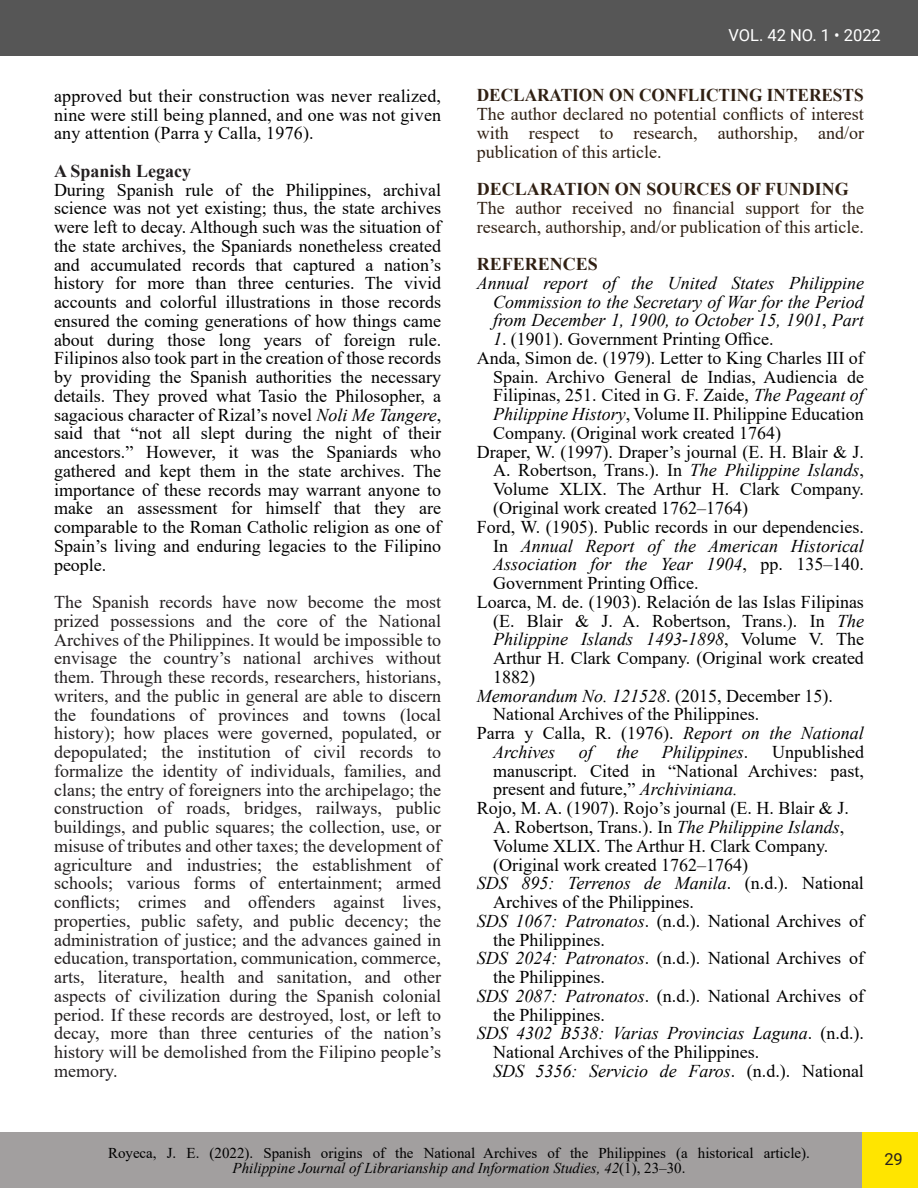
<style>
.page{position:relative;width:918px;height:1188px;background:#fff}
.page>*{position:absolute;margin:0;border:0;box-sizing:border-box;transform-origin:0 0}
.t1{font:18px/18.8px "Times New Roman";color:#000;text-align:justify}
.t2{font:18px/18.8px "Times New Roman";letter-spacing:.005em;color:#231f20;text-align:justify}
.t3{font:italic 18px/18.8px "Times New Roman";color:#000;text-align:justify}
.t4{font:18px/18.8px "Times New Roman";color:#302013;text-align:justify}
.t5{font:700 18px "Times New Roman";color:#302013}
.t6{font:700 18px "Times New Roman";color:#302013;scale:.96 1}
.t7{font:700 18px "Times New Roman";color:#231f20}
.t8{font:16.5px "Roboto";color:#fff}
.t9{font:16.5px "Roboto";color:#27201f}
.t10{font:15px/15px "Times New Roman";color:#000;text-align:center}
.s1{font-style:italic}
.s2{font-style:normal}
</style>
<div class="page">
<div style="left:0;top:1132px;width:862px;height:56px;background:#a29f9f"></div>
<div style="left:0;top:0;width:918px;height:56px;background:#565656"></div>
<div style="left:862px;top:1132px;width:56px;height:56px;background:#ffe500"></div>
<p class="t1" style="left:54px;top:88px;width:389px">approved but their construction was never realized, nine were still being planned, and one was not given any attention (Parra y Calla, 1976).</p>
<p class="t7" style="left:54px;top:165px;width:139px">A Spanish Legacy</p>
<p class="t1" style="left:54px;top:182px;width:389px">During Spanish rule of the Philippines, archival science was not yet existing; thus, the state archives were left to decay. Although such was the situation of the state archives, the Spaniards nonetheless created and accumulated records that captured a nation’s history for more than three centuries. The vivid accounts and colorful illustrations in those records ensured the coming generations of how things came about during those long years of foreign rule.<br>Filipinos also took part in the creation of those records by providing the Spanish authorities the necessary details. They proved what Tasio the Philosopher, a sagacious character of Rizal’s novel <span class="s1">Noli Me Tangere</span>, said that “not all slept during the night of their ancestors.” However, it was the Spaniards who gathered and kept them in the state archives. The importance of these records may warrant anyone to make an assessment for himself that they are comparable to the Roman Catholic religion as one of Spain’s living and enduring legacies to the Filipino people.</p>
<p class="t2" style="left:54px;top:594px;width:389px">The Spanish records have now become the most prized possessions and the core of the National Archives of the Philippines. It would be impossible to envisage the country’s national archives without them. Through these records, researchers, historians, writers, and the public in general are able to discern the foundations of provinces and towns (local history); how places were governed, populated, or depopulated; the institution of civil records to formalize the identity of individuals, families, and clans; the entry of foreigners into the archipelago; the construction of roads, bridges, railways, public buildings, and public squares; the collection, use, or misuse of tributes and other taxes; the development of agriculture and industries; the establishment of schools; various forms of entertainment; armed conflicts; crimes and offenders against lives, properties, public safety, and public decency; the administration of justice; and the advances gained in education, transportation, communication, commerce, arts, literature, health and sanitation, and other aspects of civilization during the Spanish colonial period. If these records are destroyed, lost, or left to decay, more than three centuries of the nation’s history will be demolished from the Filipino people’s memory.</p>
<p class="t8" style="left:728px;top:29px;width:154px">VOL. 42 NO. 1 • 2022</p>
<p class="t6" style="left:477px;top:89px;width:404px">DECLARATION ON CONFLICTING INTERESTS</p>
<p class="t4" style="left:477px;top:106px;width:389px">The author declared no potential conflicts of interest with respect to research, authorship, and/or publication of this article.</p>
<p class="t5" style="left:477px;top:183px;width:374px">DECLARATION ON SOURCES OF FUNDING</p>
<p class="t4" style="left:477px;top:200px;width:389px">The author received no financial support for the research, authorship, and/or publication of this article.</p>
<p class="t5" style="left:477px;top:258px;width:123px">REFERENCES</p>
<p class="t3" style="left:493px;top:275px;width:372px;text-indent:-16px">Annual report of the United States Philippine Commission to the Secretary of War for the Period from December 1, 1900, to October 15, 1901<span class="s2">,</span> Part</p>
<p class="t1" style="left:493px;top:331px;width:282px"><span class="s1">1</span>. (1901). Government Printing Office.</p>
<p class="t1" style="left:477px;top:350px;width:389px">Anda, Simon de. (1979). Letter to King Charles III of</p>
<p class="t1" style="left:493px;top:369px;width:372px">Spain. Archivo General de Indias, Audiencia de</p>
<p class="t1" style="left:493px;top:388px;width:372px">Filipinas, 251. Cited in G. F. Zaide, <span class="s1">The Pageant of</span></p>
<p class="t1" style="left:493px;top:406px;width:372px"><span class="s1">Philippine History</span>, Volume II. Philippine Education</p>
<p class="t1" style="left:493px;top:425px;width:290px">Company. (Original work created 1764)</p>
<p class="t1" style="left:477px;top:444px;width:389px">Draper, W. (1997). Draper’s journal (E. H. Blair &amp; J.</p>
<p class="t1" style="left:493px;top:463px;width:372px">A. Robertson, Trans.). In <span class="s1">The Philippine Islands</span>,</p>
<p class="t1" style="left:493px;top:482px;width:372px">Volume XLIX. The Arthur H. Clark Company.</p>
<p class="t1" style="left:493px;top:500px;width:257px">(Original work created 1762–1764)</p>
<p class="t1" style="left:477px;top:519px;width:389px">Ford, W. (1905). Public records in our dependencies.</p>
<p class="t3" style="left:493px;top:538px;width:372px"><span class="s2">In</span> Annual Report of the American Historical</p>
<p class="t3" style="left:493px;top:557px;width:372px">Association for the Year 1904<span class="s2">, pp. 135–140.</span></p>
<p class="t1" style="left:493px;top:575px;width:207px">Government Printing Office.</p>
<p class="t1" style="left:477px;top:594px;width:389px">Loarca, M. de. (1903). Relación de las Islas Filipinas</p>
<p class="t1" style="left:493px;top:613px;width:372px">(E. Blair &amp; J. A. Robertson, Trans.). In <span class="s1">The</span></p>
<p class="t3" style="left:493px;top:632px;width:372px">Philippine Islands 1493-1898<span class="s2">, Volume V. The</span></p>
<p class="t1" style="left:493px;top:650px;width:372px">Arthur H. Clark Company. (Original work created</p>
<p class="t1" style="left:493px;top:669px;width:43px">1882)</p>
<p class="t3" style="left:477px;top:688px;width:358px">Memorandum No. 121528<span class="s2">. (2015, December 15).</span></p>
<p class="t1" style="left:493px;top:707px;width:268px">National Archives of the Philippines.</p>
<p class="t1" style="left:477px;top:725px;width:389px">Parra y Calla, R. (1976). <span class="s1">Report on the National</span></p>
<p class="t3" style="left:493px;top:744px;width:64px">Archives</p>
<p class="t3" style="left:579px;top:744px;width:16px">of</p>
<p class="t3" style="left:616px;top:744px;width:23px">the</p>
<p class="t3" style="left:662px;top:744px;width:88px">Philippines<span class="s2">.</span></p>
<p class="t1" style="left:772px;top:744px;width:93px">Unpublished</p>
<p class="t1" style="left:493px;top:763px;width:372px">manuscript. Cited in “National Archives: past,</p>
<p class="t1" style="left:493px;top:782px;width:246px">present and future,” <span class="s1">Archiviniana.</span></p>
<p class="t1" style="left:477px;top:801px;width:374px">Rojo, M. A. (1907). Rojo’s journal (E. H. Blair &amp; J.</p>
<p class="t1" style="left:493px;top:819px;width:353px">A. Robertson, Trans.). In <span class="s1">The Philippine Islands</span>,</p>
<p class="t1" style="left:493px;top:838px;width:337px">Volume XLIX. The Arthur H. Clark Company.</p>
<p class="t1" style="left:493px;top:857px;width:257px">(Original work created 1762–1764)</p>
<p class="t3" style="left:477px;top:876px;width:389px">SDS 895: Terrenos de Manila<span class="s2">. (n.d.). National</span></p>
<p class="t1" style="left:493px;top:894px;width:202px">Archives of the Philippines.</p>
<p class="t1" style="left:477px;top:913px;width:389px"><span class="s1">SDS 1067: Patronatos</span>. (n.d.). National Archives of</p>
<p class="t1" style="left:493px;top:932px;width:113px">the Philippines.</p>
<p class="t1" style="left:477px;top:951px;width:389px"><span class="s1">SDS 2024: Patronatos</span>. (n.d.). National Archives of</p>
<p class="t1" style="left:493px;top:969px;width:113px">the Philippines.</p>
<p class="t1" style="left:477px;top:988px;width:389px"><span class="s1">SDS 2087: Patronatos</span>. (n.d.). National Archives of</p>
<p class="t1" style="left:493px;top:1007px;width:113px">the Philippines.</p>
<p class="t3" style="left:477px;top:1026px;width:389px">SDS 4302 B538: Varias Provincias Laguna<span class="s2">. (n.d.).</span></p>
<p class="t1" style="left:493px;top:1044px;width:268px">National Archives of the Philippines.</p>
<p class="t3" style="left:493px;top:1063px;width:372px">SDS 5356: Servicio de Faros<span class="s2">. (n.d.). National</span></p>
<p class="t10" style="left:108px;top:1147px;width:703px">Royeca, J. E. (2022). Spanish origins of the National Archives of the Philippines (a historical article).<br><span class="s1">Philippine Journal of Librarianship and Information Studies, 42</span>(1), 23–30.</p>
<p class="t9" style="left:884px;top:1152px;width:20px">29</p>
</div>
